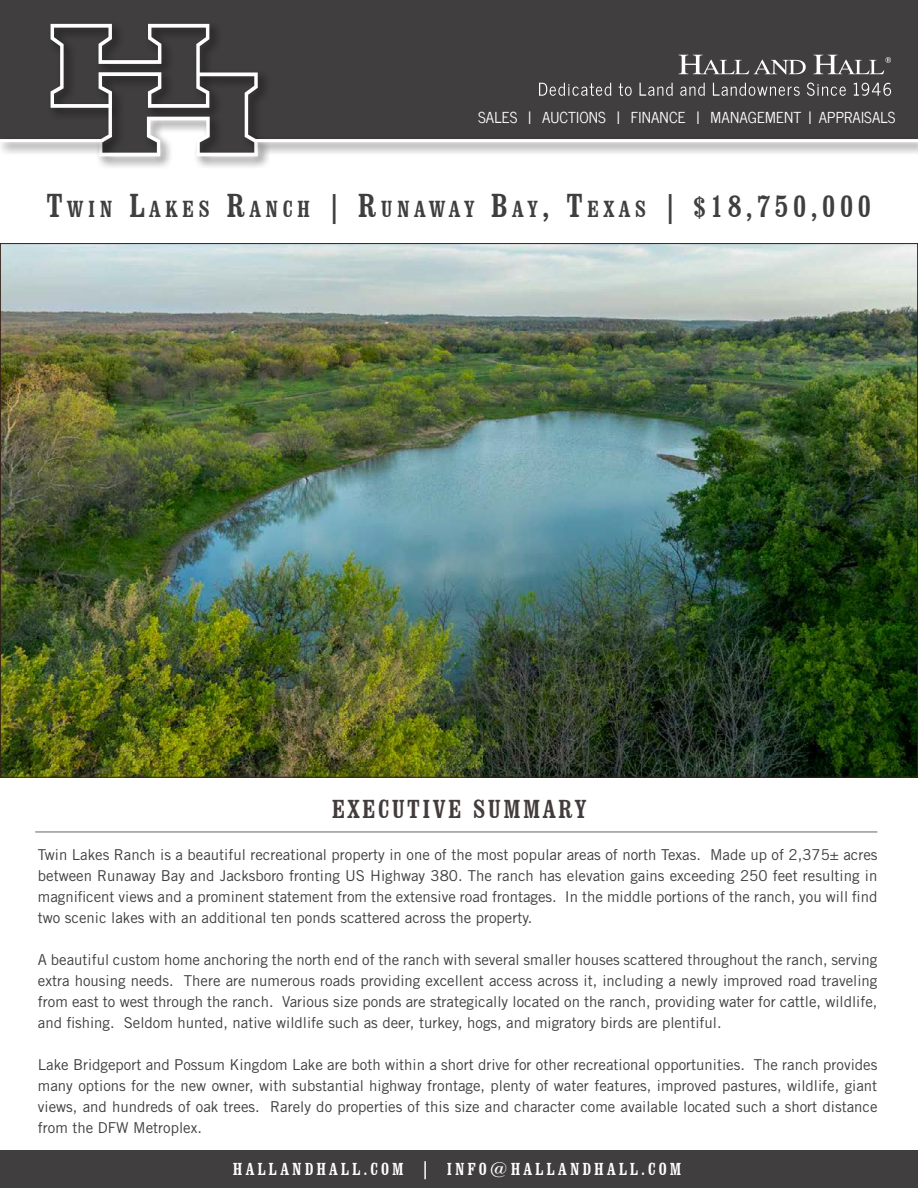
<style>
.page{position:relative;width:918px;height:1188px;background:#fff}
.page>*{position:absolute;margin:0;border:0;box-sizing:border-box;transform-origin:0 0}
.t1{font:condensed 27px "Clarendon BT";letter-spacing:.09em;color:#433c3c}
.t2{font:condensed 24.15px "Clarendon BT";letter-spacing:.185em;color:#403e3e}
.t3{font:condensed 18px "Clarendon BT";letter-spacing:.17em;color:#fff}
.t4{font:15.15px "News Cycle";letter-spacing:.01em;color:#fff}
.t5{font:15px/21px "Trade Gothic LT Std";color:#403e3e;text-align:justify}
.s1{font-size:34.5px}
.s2{font-size:30px}
.s3{font-size:28.5px}
.s4{font-size:31.5px}
</style>
<div class="page">
<div style="left:0;top:0;width:918px;height:153px;background:#403e3e"></div>
<div style="left:0;top:1151px;width:918px;height:37px;background:#403e3e"></div>
<div style="left:47px;top:20px;width:224px;height:150px;background:#000;opacity:.6"></div>
<svg style="left:0;top:24px;width:918px;height:144px"></svg>
<img style="left:2px;top:245px;width:914px;height:531px">
<hr style="left:35px;top:832px;width:842px;height:1px;background:#433c3c">
<p class="t4" style="left:478px;top:104px;width:419px">SALES | AUCTIONS | FINANCE | MANAGEMENT | APPRAISALS</p>
<h2 class="t2" style="left:46px;top:193px;width:827px"><span class="s1">T</span>WIN <span class="s1">L</span>AKES <span class="s1">R</span>ANCH <span class="s2">|</span> <span class="s1">R</span>UNAWAY <span class="s1">B</span>AY<span class="s1">, T</span>EXAS <span class="s2">|</span> <span class="s3">$</span><span class="s4">18,750,000</span></h2>
<h1 class="t1" style="left:332px;top:792px;width:256px">EXECUTIVE SUMMARY</h1>
<p class="t5" style="left:38px;top:844px;width:841px">Twin Lakes Ranch is a beautiful recreational property in one of the most popular areas of north Texas. Made up of 2,375± acres between Runaway Bay and Jacksboro fronting US Highway 380. The ranch has elevation gains exceeding 250 feet resulting in magnificent views and a prominent statement from the extensive road frontages. In the middle portions of the ranch, you will find two scenic lakes with an additional ten ponds scattered across the property.</p>
<p class="t5" style="left:38px;top:949px;width:841px">A beautiful custom home anchoring the north end of the ranch with several smaller houses scattered throughout the ranch, serving extra housing needs. There are numerous roads providing excellent access across it, including a newly improved road traveling from east to west through the ranch. Various size ponds are strategically located on the ranch, providing water for cattle, wildlife, and fishing. Seldom hunted, native wildlife such as deer, turkey, hogs, and migratory birds are plentiful.</p>
<p class="t5" style="left:38px;top:1054px;width:841px">Lake Bridgeport and Possum Kingdom Lake are both within a short drive for other recreational opportunities. The ranch provides many options for the new owner, with substantial highway frontage, plenty of water features, improved pastures, wildlife, giant views, and hundreds of oak trees. Rarely do properties of this size and character come available located such a short distance from the DFW Metroplex.</p>
<p class="t3" style="left:233px;top:1158px;width:450px">HALLANDHALL.COM | INFO@HALLANDHALL.COM</p>
</div>
